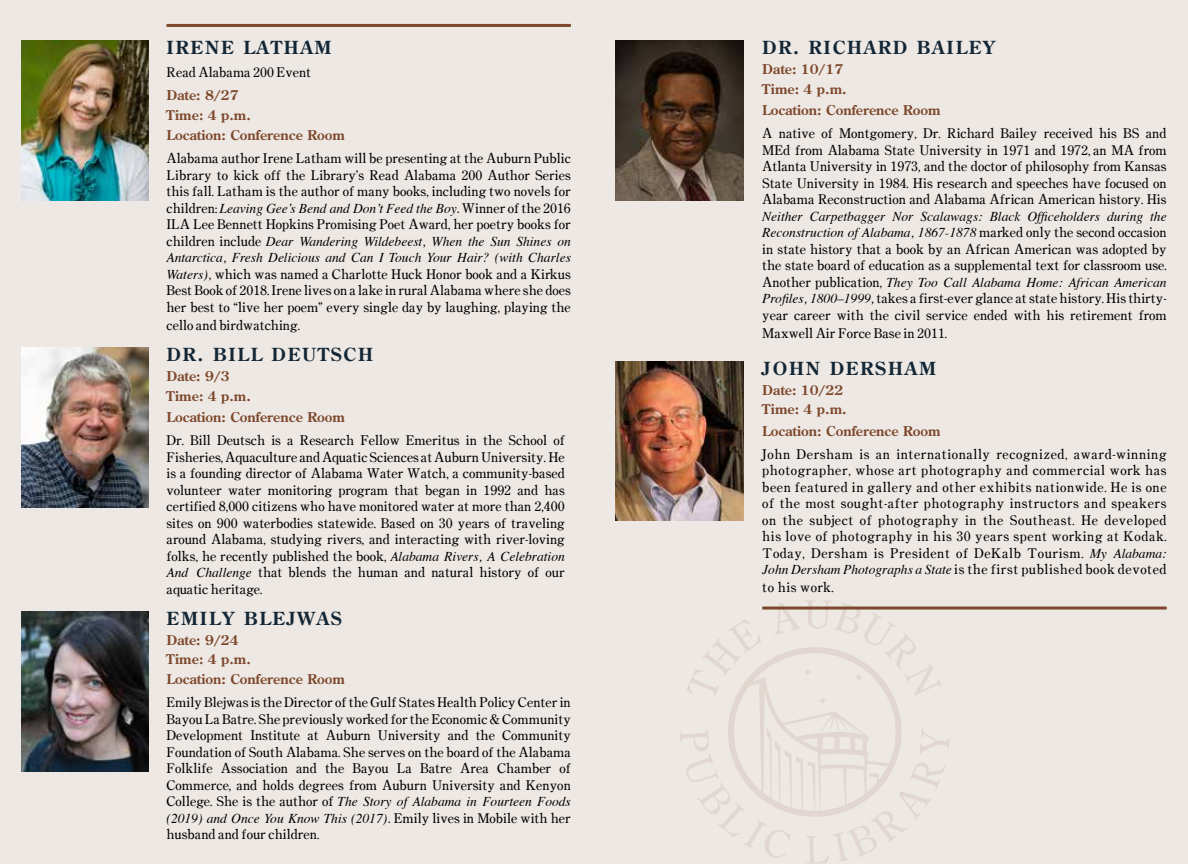
<style>
.page{position:relative;width:1188px;height:864px;background:#ede8e3}
.page>*{position:absolute;margin:0;border:0;box-sizing:border-box;transform-origin:0 0}
.t1{font:700 18px "Century Old Style Std";letter-spacing:.1em;color:#122636}
.t2{font:13.5px/16.5px "Century Oldstyle ICG";color:#000;text-align:justify}
.t3{font:italic 13.5px/16.5px "Times";color:#000}
.t4{font:700 13.5px/19.8px "Century Old Style Std";color:#7d472b}
.t5{font:13.5px "Century Oldstyle ICG";letter-spacing:.04em;color:#000}
.s1{font-family:"Century Oldstyle ICG";font-style:normal}
.s2{font-family:"Times";font-style:italic}
</style>
<div class="page">
<img style="left:21px;top:348px;width:128px;height:159px">
<img style="left:21px;top:40px;width:128px;height:160px">
<img style="left:616px;top:40px;width:127px;height:160px">
<svg style="left:680px;top:600px;width:270px;height:264px"></svg>
<img style="left:21px;top:611px;width:128px;height:160px">
<hr style="left:762px;top:607px;width:405px;height:3px;background:#7d472b">
<hr style="left:167px;top:24px;width:404px;height:3px;background:#7d472b">
<img style="left:616px;top:361px;width:127px;height:160px">
<h1 class="t1" style="left:167px;top:36px;width:167px">IRENE LATHAM</h1>
<p class="t2" style="left:167px;top:64px;width:146px">Read Alabama 200 Event</p>
<p class="t4" style="left:167px;top:85px;width:180px">Date: 8/27<br>Time: 4 p.m.<br>Location: Conference Room</p>
<p class="t2" style="left:167px;top:150px;width:406px">Alabama author Irene Latham will be presenting at the Auburn Public Library to kick off the Library’s Read Alabama 200 Author Series this fall. Latham is the author of many books, including two novels for</p>
<p class="t3" style="left:167px;top:199px;width:406px"><span class="s1">children:</span> Leaving Gee’s Bend and Don’t Feed the Boy. <span class="s1">Winner of the 2016</span></p>
<p class="t2" style="left:167px;top:216px;width:406px">ILA Lee Bennett Hopkins Promising Poet Award, her poetry books for</p>
<p class="t3" style="left:167px;top:232px;width:406px"><span class="s1">children include</span> Dear Wandering Wildebeest, When the Sun Shines on<br>Antarctica, Fresh Delicious and Can I Touch Your Hair? (with Charles</p>
<p class="t2" style="left:167px;top:265px;width:406px"><span class="s2">Waters),</span> which was named a Charlotte Huck Honor book and a Kirkus Best Book of 2018. Irene lives on a lake in rural Alabama where she does her best to “live her poem” every single day by laughing, playing the</p>
<p class="t2" style="left:167px;top:316px;width:135px">cello and birdwatching.</p>
<h1 class="t1" style="left:167px;top:343px;width:208px">DR. BILL DEUTSCH</h1>
<p class="t4" style="left:167px;top:366px;width:86px">Date: 9/3<br>Time: 4 p.m.</p>
<p class="t4" style="left:167px;top:407px;width:180px">Location: Conference Room</p>
<p class="t2" style="left:167px;top:432px;width:400px">Dr. Bill Deutsch is a Research Fellow Emeritus in the School of Fisheries, Aquaculture and Aquatic Sciences at Auburn University. He is a founding director of Alabama Water Watch, a community-based volunteer water monitoring program that began in 1992 and has certified 8,000 citizens who have monitored water at more than 2,400 sites on 900 waterbodies statewide. Based on 30 years of traveling around Alabama, studying rivers, and interacting with river-loving folks, he recently published the book, <span class="s2">Alabama Rivers, A Celebration And Challenge</span> that blends the human and natural history of our aquatic heritage.</p>
<h1 class="t1" style="left:167px;top:606px;width:177px">EMILY BLEJWAS</h1>
<p class="t4" style="left:167px;top:630px;width:180px">Date: 9/24<br>Time: 4 p.m.<br>Location: Conference Room</p>
<p class="t2" style="left:167px;top:694px;width:406px">Emily Blejwas is the Director of the Gulf States Health Policy Center in Bayou La Batre. She previously worked for the Economic &amp; Community Development Institute at Auburn University and the Community Foundation of South Alabama. She serves on the board of the Alabama Folklife Association and the Bayou La Batre Area Chamber of Commerce, and holds degrees from Auburn University and Kenyon</p>
<p class="t3" style="left:167px;top:793px;width:406px"><span class="s1">College. She is the author of</span> The Story of Alabama in Fourteen Foods (2019) and Once You Know This (2017). <span class="s1">Emily lives in Mobile with her</span></p>
<p class="t2" style="left:167px;top:826px;width:154px">husband and four children.</p>
<h1 class="t1" style="left:762px;top:36px;width:235px">DR. RICHARD BAILEY</h1>
<p class="t4" style="left:762px;top:59px;width:86px">Date: 10/17<br>Time: 4 p.m.</p>
<p class="t4" style="left:762px;top:100px;width:180px">Location: Conference Room</p>
<p class="t2" style="left:762px;top:125px;width:406px">A native of Montgomery, Dr. Richard Bailey received his BS and MEd from Alabama State University in 1971 and 1972, an MA from Atlanta University in 1973, and the doctor of philosophy from Kansas State University in 1984. His research and speeches have focused on Alabama Reconstruction and Alabama African American history. His</p>
<p class="t3" style="left:762px;top:207px;width:406px">Neither Carpetbagger Nor Scalawags: Black Officeholders during the<br>Reconstruction of Alabama, 1867-1878 <span class="s1">marked only the second occasion</span></p>
<p class="t2" style="left:762px;top:240px;width:406px">in state history that a book by an African American was adopted by the state board of education as a supplemental text for classroom use.</p>
<p class="t3" style="left:762px;top:273px;width:406px"><span class="s1">Another publication,</span> They Too Call Alabama Home: African American</p>
<p class="t2" style="left:762px;top:290px;width:406px"><span class="s2">Profiles, 1800–1999,</span> takes a first-ever glance at state history. His thirty&shy;year career with the civil service ended with his retirement from</p>
<p class="t2" style="left:762px;top:324px;width:186px">Maxwell Air Force Base in 2011.</p>
<h1 class="t1" style="left:762px;top:356px;width:175px">JOHN DERSHAM</h1>
<p class="t4" style="left:762px;top:380px;width:86px">Date: 10/22<br>Time: 4 p.m.</p>
<p class="t4" style="left:762px;top:420px;width:180px">Location: Conference Room</p>
<p class="t2" style="left:762px;top:445px;width:406px">John Dersham is an internationally recognized, award-winning photographer, whose art photography and commercial work has been featured in gallery and other exhibits nationwide. He is one of the most sought-after photography instructors and speakers on the subject of photography in the Southeast. He developed his love of photography in his 30 years spent working at Kodak.<br>Today, Dersham is President of DeKalb Tourism. <span class="s2">My Alabama:<br>John Dersham Photographs a State</span> is the first published book devoted</p>
<p class="t5" style="left:762px;top:579px;width:73px">to his work.</p>
</div>
